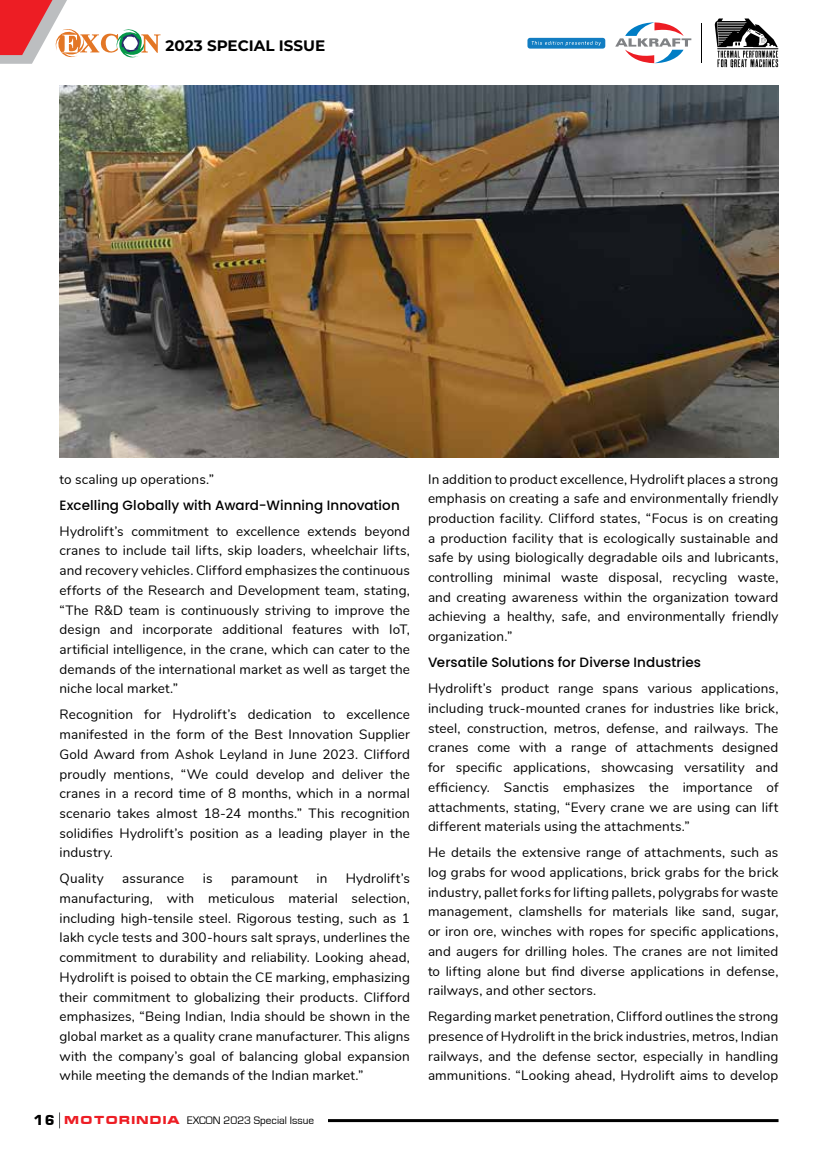
<style>
.page{position:relative;width:838px;height:1161px;background:#fff}
.page>*{position:absolute;margin:0;border:0;box-sizing:border-box;transform-origin:0 0}
.t1{font:700 15.15px "Montserrat";color:#000}
.t2{font:13.5px/19.6px "Nunito";letter-spacing:.01em;color:#000;text-align:justify}
.t3{font:500 13.5px "Poppins";letter-spacing:.005em;color:#000}
.t4{font:11.25px "Eurostile";color:#000}
.s1{font-weight:900;font-size:15px}
.s2{font-family:"Microgramma";font-weight:700;color:#ed1d24}
</style>
<div class="page">
<hr style="left:60px;top:1119px;width:718px;height:3px;background:#000">
<div style="left:0;top:1111px;width:328px;height:19px;background:#fff"></div>
<svg style="left:59px;top:1112px;width:1px;height:16px"></svg>
<svg style="left:0;top:0;width:160px;height:64px"></svg>
<div style="left:527px;top:38px;width:78px;height:11px;background:#127dc2;border-radius:3px"></div>
<svg style="left:531px;top:41px;width:70px;height:5px"></svg>
<svg style="left:714px;top:19px;width:64px;height:49px"></svg>
<svg style="left:615px;top:22px;width:76px;height:41px"></svg>
<hr style="left:701px;top:23px;width:1px;height:39px;background:#000">
<img style="left:60px;top:85px;width:718px;height:372px">
<p class="t1" style="left:166px;top:34px;width:161px">2023 SPECIAL ISSUE</p>
<p class="t2" style="left:60px;top:468px;width:156px">to scaling up operations.”</p>
<p class="t3" style="left:60px;top:497px;width:342px">Excelling Globally with Award-Winning Innovation</p>
<p class="t2" style="left:60px;top:520px;width:352px">Hydrolift’s commitment to excellence extends beyond cranes to include tail lifts, skip loaders, wheelchair lifts, and recovery vehicles. Clifford emphasizes the continuous efforts of the Research and Development team, stating, “The R&amp;D team is continuously striving to improve the design and incorporate additional features with IoT, artificial intelligence, in the crane, which can cater to the demands of the international market as well as target the niche local market.”</p>
<p class="t2" style="left:60px;top:704px;width:352px">Recognition for Hydrolift’s dedication to excellence manifested in the form of the Best Innovation Supplier Gold Award from Ashok Leyland in June 2023. Clifford proudly mentions, “We could develop and deliver the cranes in a record time of 8 months, which in a normal scenario takes almost 18-24 months.” This recognition solidifies Hydrolift’s position as a leading player in the industry.</p>
<p class="t2" style="left:60px;top:868px;width:46px">Quality</p>
<p class="t2" style="left:122px;top:868px;width:64px">assurance</p>
<p class="t2" style="left:203px;top:868px;width:11px">is</p>
<p class="t2" style="left:231px;top:868px;width:68px">paramount</p>
<p class="t2" style="left:316px;top:868px;width:12px">in</p>
<p class="t2" style="left:60px;top:868px;width:352px;text-indent:286px">Hydrolift’s manufacturing, with meticulous material selection, including high-tensile steel. Rigorous testing, such as 1 lakh cycle tests and 300-hours salt sprays, underlines the commitment to durability and reliability. Looking ahead, Hydrolift is poised to obtain the CE marking, emphasizing their commitment to globalizing their products. Clifford emphasizes, “Being Indian, India should be shown in the global market as a quality crane manufacturer. This aligns with the company’s goal of balancing global expansion while meeting the demands of the Indian market.”</p>
<p class="t4" style="left:34px;top:1114px;width:282px"><span class="s1">16</span> <span class="s2">MOTORINDIA</span> EXCON 2023 Special Issue</p>
<p class="t2" style="left:428px;top:468px;width:352px">In addition to product excellence, Hydrolift places a strong emphasis on creating a safe and environmentally friendly production facility. Clifford states, “Focus is on creating a production facility that is ecologically sustainable and safe by using biologically degradable oils and lubricants, controlling minimal waste disposal, recycling waste, and creating awareness within the organization toward achieving a healthy, safe, and environmentally friendly organization.”</p>
<p class="t3" style="left:428px;top:655px;width:274px">Versatile Solutions for Diverse Industries</p>
<p class="t2" style="left:428px;top:678px;width:352px">Hydrolift’s product range spans various applications, including truck-mounted cranes for industries like brick, steel, construction, metros, defense, and railways. The cranes come with a range of attachments designed for specific applications, showcasing versatility and efficiency. Sanctis emphasizes the importance of attachments, stating, “Every crane we are using can lift different materials using the attachments.”</p>
<p class="t2" style="left:428px;top:842px;width:352px">He details the extensive range of attachments, such as log grabs for wood applications, brick grabs for the brick industry, pallet forks for lifting pallets, polygrabs for waste management, clamshells for materials like sand, sugar, or iron ore, winches with ropes for specific applications, and augers for drilling holes. The cranes are not limited to lifting alone but find diverse applications in defense, railways, and other sectors.</p>
<p class="t2" style="left:428px;top:1006px;width:352px">Regarding market penetration, Clifford outlines the strong presence of Hydrolift in the brick industries, metros, Indian railways, and the defense sector, especially in handling ammunitions. “Looking ahead, Hydrolift aims to develop</p>
</div>
